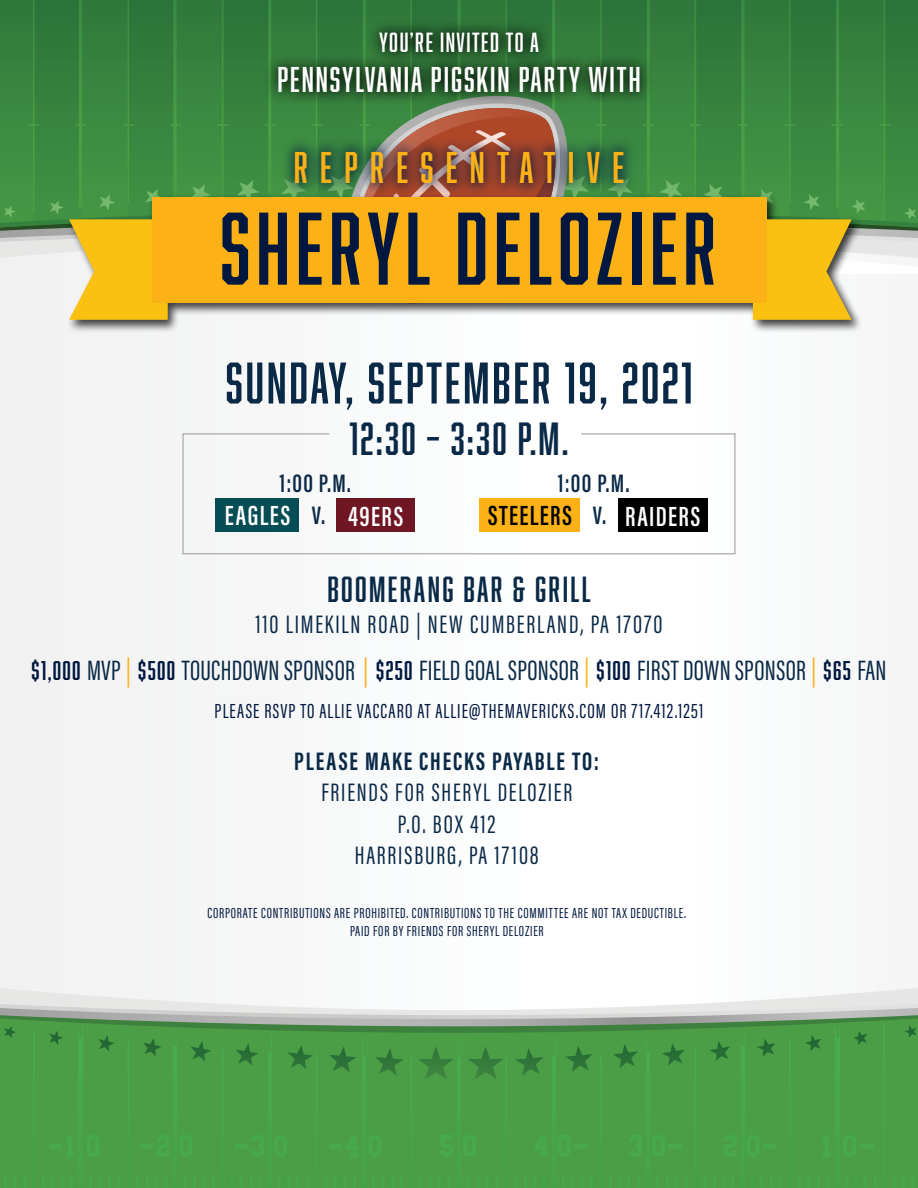
<style>
.page{position:relative;width:918px;height:1188px;background:#fff}
.page>*{position:absolute;margin:0;border:0;box-sizing:border-box;transform-origin:0 0}
.t1{font:94.8px "Abolition";letter-spacing:.06em;color:#00183f}
.t2{font:54px "Abolition";letter-spacing:.05em;color:#0a2947}
.t3{font:42.75px "Abolition";color:#0a2947}
.t4{font:40.8px "Abolition";letter-spacing:.3em;color:#fcb116}
.t5{font:33.45px "Abolition";letter-spacing:.07em;color:#0a2947}
.t6{font:33px "Abolition";letter-spacing:.06em;color:#fff}
.t7{font:28.8px "Acumin Pro Extra Cond";letter-spacing:.01em;color:#0a2947}
.t8{font:600 28.5px "Acumin Pro Extra Cond";letter-spacing:.05em;color:#000}
.t9{font:600 28.5px "Acumin Pro Extra Cond";letter-spacing:.05em;color:#fff}
.t10{font:26.1px/31.2px "Acumin Pro Extra Cond";letter-spacing:.07em;color:#0a2947;text-align:center}
.t11{font:700 26.1px "Acumin Pro Extra Cond";letter-spacing:.07em;color:#0a2947}
.t12{font:600 26.1px "Acumin Pro Extra Cond";color:#0a2947}
.t13{font:25.5px "Abolition";letter-spacing:.06em;color:#fff}
.t14{font:21px "Acumin Pro Extra Cond";letter-spacing:.05em;color:#00183f}
.t15{font:15px/18px "Acumin Pro Extra Cond";letter-spacing:.05em;color:#00183f;text-align:center}
.s1{font-size:26.1px;color:#0a2947}
.s2{color:#fff}
.s3{font-family:"Abolition";font-size:24.9px;color:#00183f}
.s4{color:#fcb116}
</style>
<div class="page">
<div style="left:0;top:275px;width:918px;height:766px;background:#f8f9f9"></div>
<svg style="left:182px;top:433px;width:554px;height:122px"></svg>
<svg style="left:0;top:988px;width:918px;height:16px"></svg>
<svg style="left:0;top:1004px;width:918px;height:4px"></svg>
<svg style="left:0;top:1008px;width:918px;height:7px"></svg>
<svg style="left:0;top:1018px;width:918px;height:170px"></svg>
<div style="left:67px;top:193px;width:797px;height:140px;background:#000;opacity:.75"></div>
<svg style="left:0;top:0;width:918px;height:320px"></svg>
<div style="left:152px;top:197px;width:614px;height:106px;background:#fcb116"></div>
<div style="left:264px;top:19px;width:390px;height:87px;background:#000;opacity:.75"></div>
<div style="left:281px;top:137px;width:356px;height:59px;background:#00183f;opacity:.78"></div>
<div style="left:216px;top:498px;width:83px;height:33px;background:#064d55"></div>
<div style="left:337px;top:498px;width:78px;height:34px;background:#701623"></div>
<div style="left:480px;top:498px;width:100px;height:33px;background:#fcb116"></div>
<div style="left:618px;top:498px;width:90px;height:34px;background:#000"></div>
<h3 class="t13" style="left:379px;top:27px;width:161px">YOU’RE INVITED TO A</h3>
<h3 class="t6" style="left:277px;top:60px;width:365px">PENNSYLVANIA PIGSKIN PARTY WITH</h3>
<h3 class="t4" style="left:294px;top:144px;width:332px">REPRESENTATIVE</h3>
<h1 class="t1" style="left:220px;top:194px;width:498px">SHERYL DELOZIER</h1>
<h2 class="t2" style="left:226px;top:352px;width:468px">SUNDAY, SEPTEMBER 19, 2021</h2>
<h3 class="t3" style="left:350px;top:414px;width:220px">12:30 – 3:30 P.M.</h3>
<h3 class="t12" style="left:280px;top:467px;width:73px">1:00 P.M.</h3>
<h3 class="t9" style="left:225px;top:498px;width:180px">EAGLES <span class="s1">V.</span> 49ERS</h3>
<h3 class="t12" style="left:558px;top:467px;width:73px">1:00 P.M.</h3>
<h3 class="t8" style="left:488px;top:498px;width:213px">STEELERS <span class="s1">V.</span> <span class="s2">RAIDERS</span></h3>
<h3 class="t5" style="left:327px;top:570px;width:265px">BOOMERANG BAR &amp; GRILL</h3>
<h3 class="t10" style="left:255px;top:609px;width:409px">110 LIMEKILN ROAD | NEW CUMBERLAND, PA 17070</h3>
<h3 class="t7" style="left:32px;top:653px;width:856px"><span class="s3">$1,000</span> MVP <span class="s4">|</span> <span class="s3">$500</span> TOUCHDOWN SPONSOR <span class="s4">|</span> <span class="s3">$250</span> FIELD GOAL SPONSOR <span class="s4">|</span> <span class="s3">$100</span> FIRST DOWN SPONSOR <span class="s4">|</span> <span class="s3">$65</span> FAN</h3>
<h3 class="t14" style="left:215px;top:698px;width:490px">PLEASE RSVP TO ALLIE VACCARO AT ALLIE@THEMAVERICKS.COM OR 717.412.1251</h3>
<h3 class="t11" style="left:294px;top:745px;width:307px">PLEASE MAKE CHECKS PAYABLE TO:</h3>
<h3 class="t10" style="left:321px;top:777px;width:252px">FRIENDS FOR SHERYL DELOZIER<br>P.O. BOX 412<br>HARRISBURG, PA 17108</h3>
<p class="t15" style="left:208px;top:903px;width:480px">CORPORATE CONTRIBUTIONS ARE PROHIBITED. CONTRIBUTIONS TO THE COMMITTEE ARE NOT TAX DEDUCTIBLE.<br>PAID FOR BY FRIENDS FOR SHERYL DELOZIER</p>
</div>
